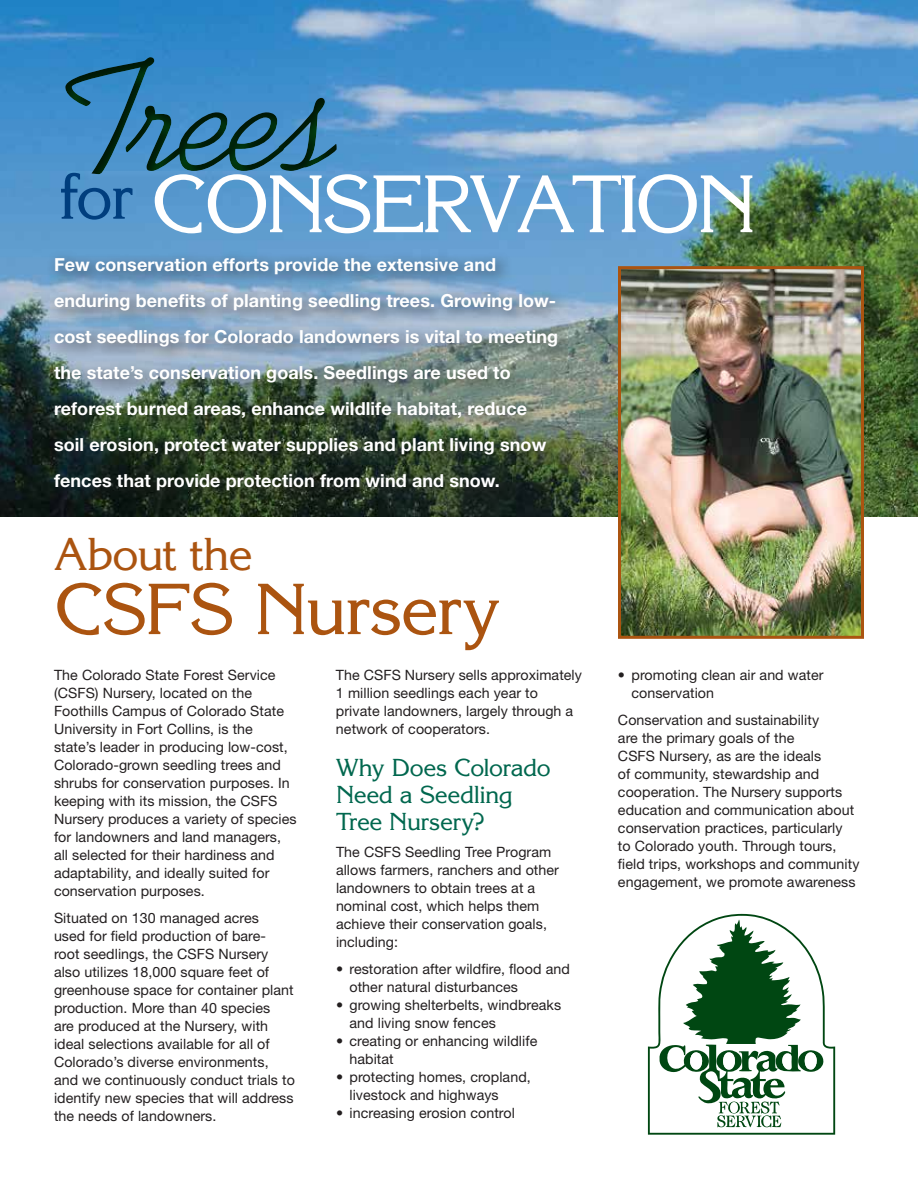
<style>
.page{position:relative;width:918px;height:1188px;background:#fff}
.page>*{position:absolute;margin:0;border:0;box-sizing:border-box;transform-origin:0 0}
.t1{font:162px "Kaufmann Std";letter-spacing:-.005em;color:#004712}
.t2{font:79.5px "Korinna Std";letter-spacing:-.05em;color:#fff}
.t3{font:70.5px "Korinna Std";color:#ab5410}
.t4{font:45px "Korinna Std";color:#ab5410}
.t5{font:24px/27px "Korinna Std";letter-spacing:-.015em;color:#00674e}
.t6{font:700 18px/36px "Helvetica Neue LT Std";letter-spacing:.005em;color:#fff}
.t7{font:14.25px/18px "Helvetica Neue LT Std";letter-spacing:.005em;color:#231f20}
</style>
<div class="page">
<img style="left:0;top:0;width:918px;height:516px">
<div style="left:46px;top:249px;width:529px;height:258px;background:#231f20;opacity:.75"></div>
<div style="left:26px;top:24px;width:578px;height:194px;background:#231f20;opacity:.75"></div>
<svg style="left:648px;top:914px;width:187px;height:221px"></svg>
<img style="left:622px;top:270px;width:238px;height:365px">
<div style="left:618px;top:266px;width:246px;height:373px;border:3px solid #ab5410"></div>
<h1 class="t1" style="left:54px;top:25px;width:286px">Trees</h1>
<h2 class="t2" style="left:59px;top:154px;width:699px"><sup>for</sup> Conservation</h2>
<p class="t6" style="left:54px;top:246px;width:506px">Few conservation efforts provide the extensive and enduring benefits of planting seedling trees. Growing low&shy;cost seedlings for Colorado landowners is vital to meeting the state’s conservation goals. Seedlings are used to reforest burned areas, enhance wildlife habitat, reduce soil erosion, protect water supplies and plant living snow fences that provide protection from wind and snow.</p>
<h3 class="t4" style="left:54px;top:525px;width:200px">About the</h3>
<h3 class="t3" style="left:54px;top:565px;width:449px">CSFS Nursery</h3>
<p class="t7" style="left:54px;top:666px;width:244px">The Colorado State Forest Service (CSFS) Nursery, located on the Foothills Campus of Colorado State University in Fort Collins, is the state’s leader in producing low-cost, Colorado-grown seedling trees and shrubs for conservation purposes. In keeping with its mission, the CSFS Nursery produces a variety of species for landowners and land managers, all selected for their hardiness and adaptability, and ideally suited for conservation purposes.</p>
<p class="t7" style="left:54px;top:908px;width:242px">Situated on 130 managed acres<br>used for field production of bare&shy;root seedlings, the CSFS Nursery also utilizes 18,000 square feet of greenhouse space for container plant production. More than 40 species<br>are produced at the Nursery, with ideal selections available for all of Colorado’s diverse environments, and we continuously conduct trials to identify new species that will address the needs of landowners.</p>
<p class="t7" style="left:336px;top:665px;width:248px">The CSFS Nursery sells approximately 1 million seedlings each year to private landowners, largely through a network of cooperators.</p>
<h3 class="t5" style="left:336px;top:754px;width:216px">Why Does Colorado<br>Need a Seedling<br>Tree Nursery?</h3>
<p class="t7" style="left:336px;top:843px;width:224px">The CSFS Seedling Tree Program allows farmers, ranchers and other landowners to obtain trees at a nominal cost, which helps them achieve their conservation goals, including:</p>
<p class="t7" style="left:349px;top:960px;width:222px;text-indent:-13px">• restoration after wildfire, flood and other natural disturbances</p>
<p class="t7" style="left:349px;top:996px;width:213px;text-indent:-13px">• growing shelterbelts, windbreaks and living snow fences</p>
<p class="t7" style="left:349px;top:1031px;width:189px;text-indent:-13px">• creating or enhancing wildlife habitat</p>
<p class="t7" style="left:349px;top:1067px;width:183px;text-indent:-13px">• protecting homes, cropland, livestock and highways</p>
<p class="t7" style="left:336px;top:1103px;width:180px">• increasing erosion control</p>
<p class="t7" style="left:631px;top:665px;width:194px;text-indent:-13px">• promoting clean air and water conservation</p>
<p class="t7" style="left:618px;top:710px;width:243px">Conservation and sustainability<br>are the primary goals of the<br>CSFS Nursery, as are the ideals<br>of community, stewardship and cooperation. The Nursery supports education and communication about conservation practices, particularly<br>to Colorado youth. Through tours, field trips, workshops and community engagement, we promote awareness</p>
</div>
